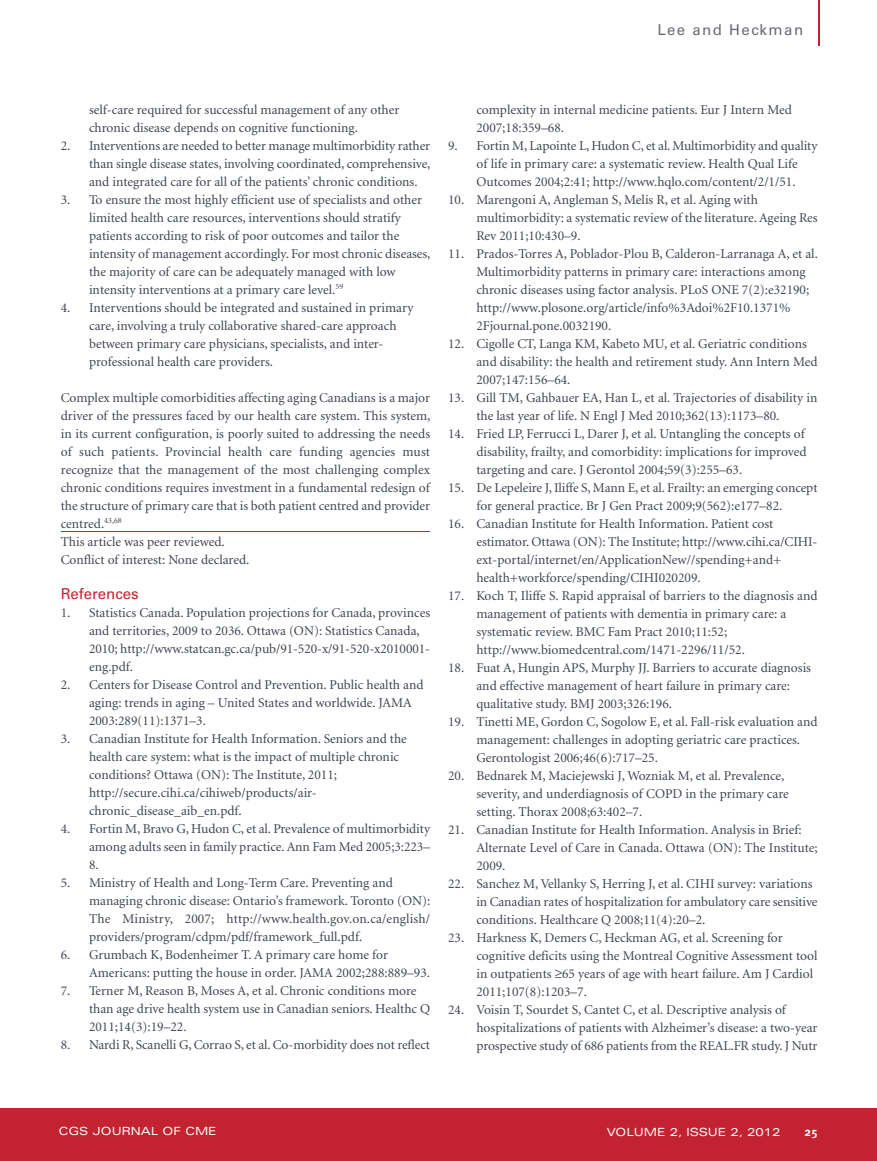
<style>
.page{position:relative;width:877px;height:1161px;background:#fff}
.page>*{position:absolute;margin:0;border:0;box-sizing:border-box;transform-origin:0 0}
.t1{font:15px "Univers";letter-spacing:.1em;color:#696b73}
.t2{font:15px "Univers";color:#c32230}
.t3{font:13.5px/18px "Minion";color:#3e444f}
.t4{font:700 12px "Meta";color:#fff}
.t5{font:expanded 11.25px "Univers";color:#fff}
</style>
<div class="page">
<div style="left:0;top:1108px;width:877px;height:53px;background:#c32230"></div>
<hr style="left:61px;top:531px;width:369px;height:1px;background:#c32230">
<hr style="left:818px;top:0;width:2px;height:46px;background:#c32230">
<p class="t1" style="left:657px;top:24px;width:147px">Lee and Heckman</p>
<p class="t3" style="left:89px;top:102px;width:312px">self-care required for successful management of any other chronic disease depends on cognitive functioning.</p>
<p class="t3" style="left:89px;top:138px;width:343px;text-align:justify;text-indent:-28px">2. Interventions are needed to better manage multimorbidity rather than single disease states, involving coordinated, comprehensive, and integrated care for all of the patients’ chronic conditions.</p>
<p class="t3" style="left:89px;top:192px;width:343px;text-indent:-28px">3. To ensure the most highly efficient use of specialists and other limited health care resources, interventions should stratify patients according to risk of poor outcomes and tailor the intensity of management accordingly. For most chronic diseases, the majority of care can be adequately managed with low intensity interventions at a primary care level.<sup>59</sup></p>
<p class="t3" style="left:89px;top:300px;width:326px;text-indent:-28px">4. Interventions should be integrated and sustained in primary care, involving a truly collaborative shared-care approach between primary care physicians, specialists, and inter&shy;professional health care providers.</p>
<p class="t3" style="left:61px;top:390px;width:371px">Complex multiple comorbidities affecting aging Canadians is a major driver of the pressures faced by our health care system. This system, in its current configuration, is poorly suited to addressing the needs of such patients. Provincial health care funding agencies must recognize that the management of the most challenging complex chronic conditions requires investment in a fundamental redesign of the structure of primary care that is both patient centred and provider centred.<sup>43,68<br></sup>This article was peer reviewed.<br>Conflict of interest: None declared.</p>
<p class="t2" style="left:61px;top:589px;width:79px">References</p>
<p class="t3" style="left:89px;top:605px;width:343px;text-indent:-28px">1. Statistics Canada. Population projections for Canada, provinces and territories, 2009 to 2036. Ottawa (ON): Statistics Canada, 2010; http://www.statcan.gc.ca/pub/91-520-x/91-520-x2010001- eng.pdf.</p>
<p class="t3" style="left:89px;top:677px;width:336px;text-indent:-28px">2. Centers for Disease Control and Prevention. Public health and aging: trends in aging – United States and worldwide. JAMA<br>2003:289(11):1371–3.</p>
<p class="t3" style="left:89px;top:731px;width:319px;text-indent:-28px">3. Canadian Institute for Health Information. Seniors and the health care system: what is the impact of multiple chronic conditions? Ottawa (ON): The Institute, 2011; http://secure.cihi.ca/cihiweb/products/air&shy;chronic_disease_aib_en.pdf.</p>
<p class="t3" style="left:89px;top:821px;width:343px;text-align:justify;text-indent:-28px">4. Fortin M, Bravo G, Hudon C, et al. Prevalence of multimorbidity among adults seen in family practice.Ann Fam Med 2005;3:223– 8.</p>
<p class="t3" style="left:89px;top:875px;width:343px;text-indent:-28px">5. Ministry of Health and Long-Term Care. Preventing and managing chronic disease: Ontario’s framework. Toronto (ON):<br>The Ministry, 2007; http://www.health.gov.on.ca/english/ providers/program/cdpm/pdf/framework_full.pdf.</p>
<p class="t3" style="left:89px;top:947px;width:343px;text-indent:-28px">6. Grumbach K, Bodenheimer T. A primary care home for<br>Americans: putting the house in order. JAMA 2002;288:889–93.</p>
<p class="t3" style="left:89px;top:983px;width:343px;text-indent:-28px">7. Terner M, Reason B, Moses A, et al. Chronic conditions more than age drive health system use in Canadian seniors. Healthc Q<br>2011;14(3):19–22.</p>
<p class="t3" style="left:61px;top:1037px;width:371px">8. Nardi R, Scanelli G, Corrao S, et al. Co-morbidity does not reflect</p>
<p class="t3" style="left:476px;top:102px;width:317px">complexity in internal medicine patients. Eur J Intern Med<br>2007;18:359–68.</p>
<p class="t3" style="left:476px;top:138px;width:343px;text-indent:-28px">9. Fortin M, Lapointe L, Hudon C, et al. Multimorbidity and quality of life in primary care: a systematic review. Health Qual Life<br>Outcomes 2004;2:41; http://www.hqlo.com/content/2/1/51.</p>
<p class="t3" style="left:476px;top:192px;width:343px;text-indent:-28px">10. Marengoni A, Angleman S, Melis R, et al. Aging with multimorbidity: a systematic review of the literature.Ageing Res<br>Rev 2011;10:430–9.</p>
<p class="t3" style="left:476px;top:246px;width:343px;text-indent:-28px">11. Prados-Torres A, Poblador-Plou B, Calderon-Larranaga A, et al.<br>Multimorbidity patterns in primary care: interactions among chronic diseases using factor analysis. PLoS ONE 7(2):e32190; http://www.plosone.org/article/info%3Adoi%2F10.1371% 2Fjournal.pone.0032190.</p>
<p class="t3" style="left:476px;top:336px;width:343px;text-indent:-28px">12. Cigolle CT, Langa KM, Kabeto MU, et al. Geriatric conditions and disability: the health and retirement study. Ann Intern Med<br>2007;147:156–64.</p>
<p class="t3" style="left:476px;top:390px;width:343px;text-indent:-28px">13. Gill TM, Gahbauer EA, Han L, et al. Trajectories of disability in the last year of life. N Engl J Med 2010;362(13):1173–80.</p>
<p class="t3" style="left:476px;top:426px;width:332px;text-indent:-28px">14. Fried LP, Ferrucci L, Darer J, et al. Untangling the concepts of disability, frailty, and comorbidity: implications for improved targeting and care. J Gerontol 2004;59(3):255–63.</p>
<p class="t3" style="left:448px;top:480px;width:371px;text-align:center">15. De Lepeleire J, Iliffe S, Mann E, et al. Frailty: an emerging concept for general practice. Br J Gen Pract 2009;9(562):e177–82.</p>
<p class="t3" style="left:476px;top:516px;width:343px;text-indent:-28px">16. Canadian Institute for Health Information. Patient cost estimator. Ottawa (ON): The Institute; http://www.cihi.ca/CIHI&shy;ext-portal/internet/en/ApplicationNew//spending+and+ health+workforce/spending/CIHI020209.</p>
<p class="t3" style="left:476px;top:588px;width:343px;text-indent:-28px">17. Koch T, Iliffe S. Rapid appraisal of barriers to the diagnosis and management of patients with dementia in primary care: a systematic review. BMC Fam Pract 2010;11:52; http://www.biomedcentral.com/1471-2296/11/52.</p>
<p class="t3" style="left:476px;top:660px;width:336px;text-indent:-28px">18. Fuat A, Hungin APS, Murphy JJ. Barriers to accurate diagnosis and effective management of heart failure in primary care: qualitative study. BMJ 2003;326:196.</p>
<p class="t3" style="left:476px;top:714px;width:343px;text-indent:-28px">19. Tinetti ME, Gordon C, Sogolow E, et al. Fall-risk evaluation and management: challenges in adopting geriatric care practices.<br>Gerontologist 2006;46(6):717–25.</p>
<p class="t3" style="left:476px;top:768px;width:314px;text-indent:-28px">20. Bednarek M, Maciejewski J, Wozniak M, et al. Prevalence, severity, and underdiagnosis of COPD in the primary care setting. Thorax 2008;63:402–7.</p>
<p class="t3" style="left:476px;top:822px;width:343px;text-indent:-28px">21. Canadian Institute for Health Information. Analysis in Brief:<br>Alternate Level of Care in Canada. Ottawa (ON): The Institute;<br>2009.</p>
<p class="t3" style="left:476px;top:876px;width:343px;text-indent:-28px">22. Sanchez M, Vellanky S, Herring J, et al. CIHI survey: variations in Canadian rates of hospitalization for ambulatory care sensitive conditions. Healthcare Q 2008;11(4):20–2.</p>
<p class="t3" style="left:476px;top:930px;width:343px;text-indent:-28px">23. Harkness K, Demers C, Heckman AG, et al. Screening for cognitive deficits using the Montreal Cognitive Assessment tool in outpatients ≥65 years of age with heart failure. Am J Cardiol 2011;107(8):1203–7.</p>
<p class="t3" style="left:476px;top:1002px;width:343px;text-indent:-28px">24. Voisin T, Sourdet S, Cantet C, et al. Descriptive analysis of hospitalizations of patients with Alzheimer’s disease: a two-year prospective study of 686 patients from the REAL.FR study. J Nutr</p>
<p class="t5" style="left:58px;top:1127px;width:160px">CGS JOURNAL OF CME</p>
<p class="t5" style="left:607px;top:1128px;width:175px">VOLUME 2, ISSUE 2, 2012</p>
<p class="t4" style="left:805px;top:1125px;width:14px">25</p>
</div>
